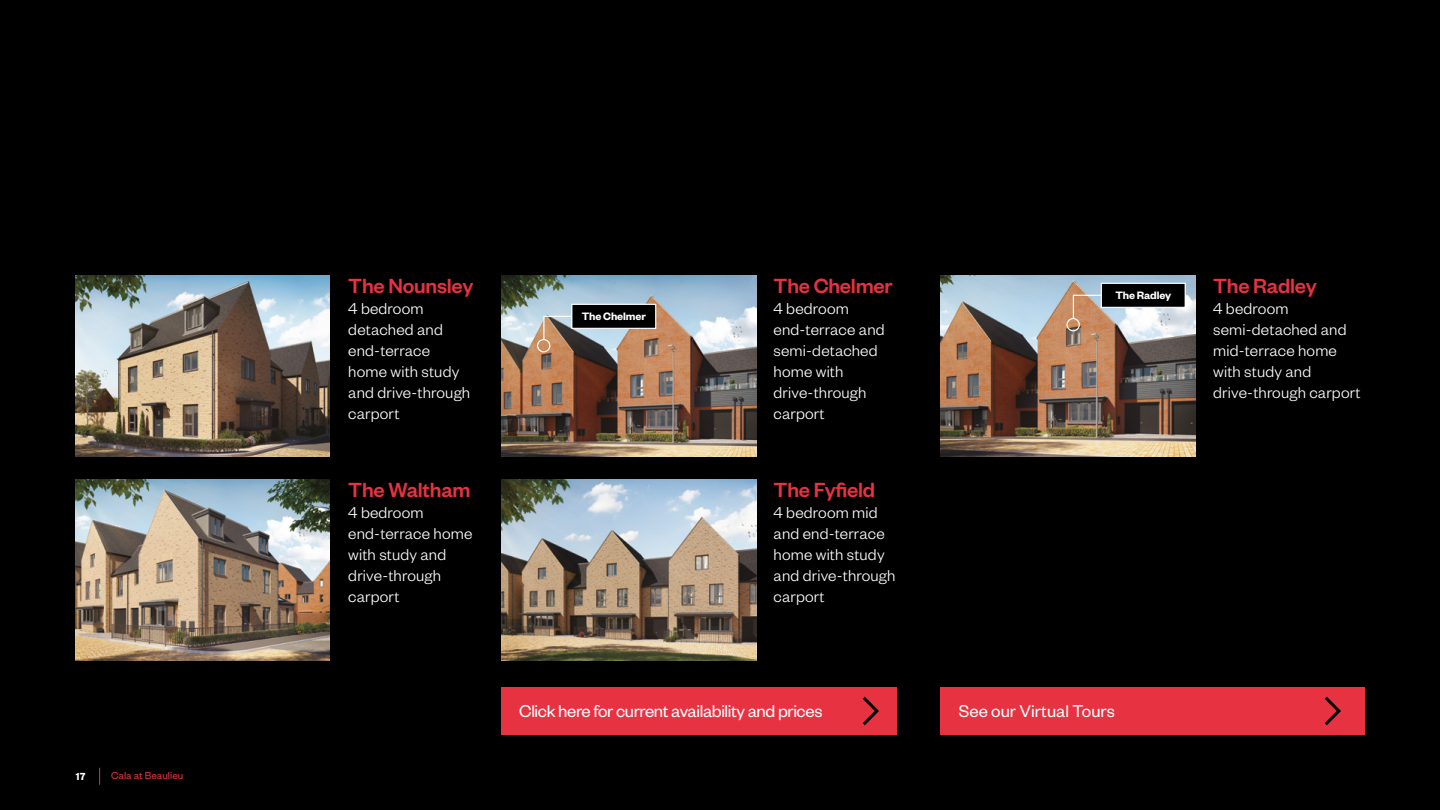
<style>
.page{position:relative;width:1440px;height:810px;background:#fff}
.page>*{position:absolute;margin:0;border:0;box-sizing:border-box;transform-origin:0 0}
.t1{font:22.5px "Founders Grotesk Med";letter-spacing:-.01em;color:#e63241}
.t2{font:18.75px "Founders Grotesk";letter-spacing:-.02em;color:#fff}
.t3{font:18.75px "Founders Grotesk";color:#fff}
.t4{font:300 17.25px/21px "Founders Grotesk";letter-spacing:.01em;color:#fff}
.t5{font:11.85px "Founders Grotesk Sm Bd";letter-spacing:-.01em;color:#fff}
.t6{font:11.25px "Founders Grotesk";color:#e63241}
.t7{font:11.25px "Founders Grotesk Sm Bd";color:#fff}
</style>
<div class="page">
<div style="left:0;top:0;width:1439px;height:810px;background:#000"></div>
<svg style="left:99px;top:768px;width:1px;height:17px"></svg>
<img style="left:501px;top:275px;width:255px;height:182px">
<img style="left:75px;top:275px;width:255px;height:182px">
<img style="left:75px;top:479px;width:255px;height:182px">
<img style="left:501px;top:479px;width:255px;height:182px">
<img style="left:941px;top:275px;width:255px;height:182px">
<div style="left:1101px;top:283px;width:84px;height:24px;background:#000"></div>
<div style="left:1101px;top:283px;width:85px;height:25px;border:1px solid #fff"></div>
<div style="left:1067px;top:318px;width:13px;height:13px;border:1px solid #fff;border-radius:50%"></div>
<svg style="left:1072px;top:294px;width:30px;height:26px"></svg>
<div style="left:572px;top:304px;width:84px;height:24px;background:#000"></div>
<div style="left:571px;top:304px;width:85px;height:25px;border:1px solid #fff"></div>
<div style="left:537px;top:339px;width:13px;height:13px;border:1px solid #fff;border-radius:50%"></div>
<svg style="left:543px;top:315px;width:30px;height:26px"></svg>
<div style="left:941px;top:687px;width:424px;height:48px;background:#e63241"></div>
<svg style="left:1324px;top:696px;width:17px;height:30px"></svg>
<div style="left:501px;top:687px;width:396px;height:48px;background:#e63241"></div>
<svg style="left:862px;top:696px;width:17px;height:30px"></svg>
<p class="t7" style="left:76px;top:770px;width:11px">17</p>
<p class="t6" style="left:111px;top:769px;width:74px">Cala at Beaulieu</p>
<h1 class="t1" style="left:348px;top:271px;width:127px">The Nounsley</h1>
<p class="t4" style="left:348px;top:297px;width:123px">4 bedroom detached and end-terrace home with study and drive-through carport</p>
<h1 class="t1" style="left:348px;top:475px;width:124px">The Waltham</h1>
<p class="t4" style="left:348px;top:501px;width:126px">4 bedroom end-terrace home with study and drive-through carport</p>
<p class="t5" style="left:582px;top:309px;width:66px">The Chelmer</p>
<h1 class="t1" style="left:774px;top:271px;width:121px">The Chelmer</h1>
<p class="t4" style="left:774px;top:297px;width:113px">4 bedroom end-terrace and semi-detached home with drive-through carport</p>
<h1 class="t1" style="left:774px;top:475px;width:103px">The Fyfield</h1>
<p class="t4" style="left:774px;top:501px;width:123px">4 bedroom mid and end-terrace home with study and drive-through carport</p>
<p class="t5" style="left:1115px;top:288px;width:57px">The Radley</p>
<p class="t2" style="left:519px;top:699px;width:305px">Click here for current availability and prices</p>
<p class="t3" style="left:959px;top:699px;width:157px">See our Virtual Tours</p>
<h1 class="t1" style="left:1213px;top:271px;width:105px">The Radley</h1>
<p class="t4" style="left:1213px;top:297px;width:149px">4 bedroom semi-detached and mid-terrace home with study and drive-through carport</p>
</div>
